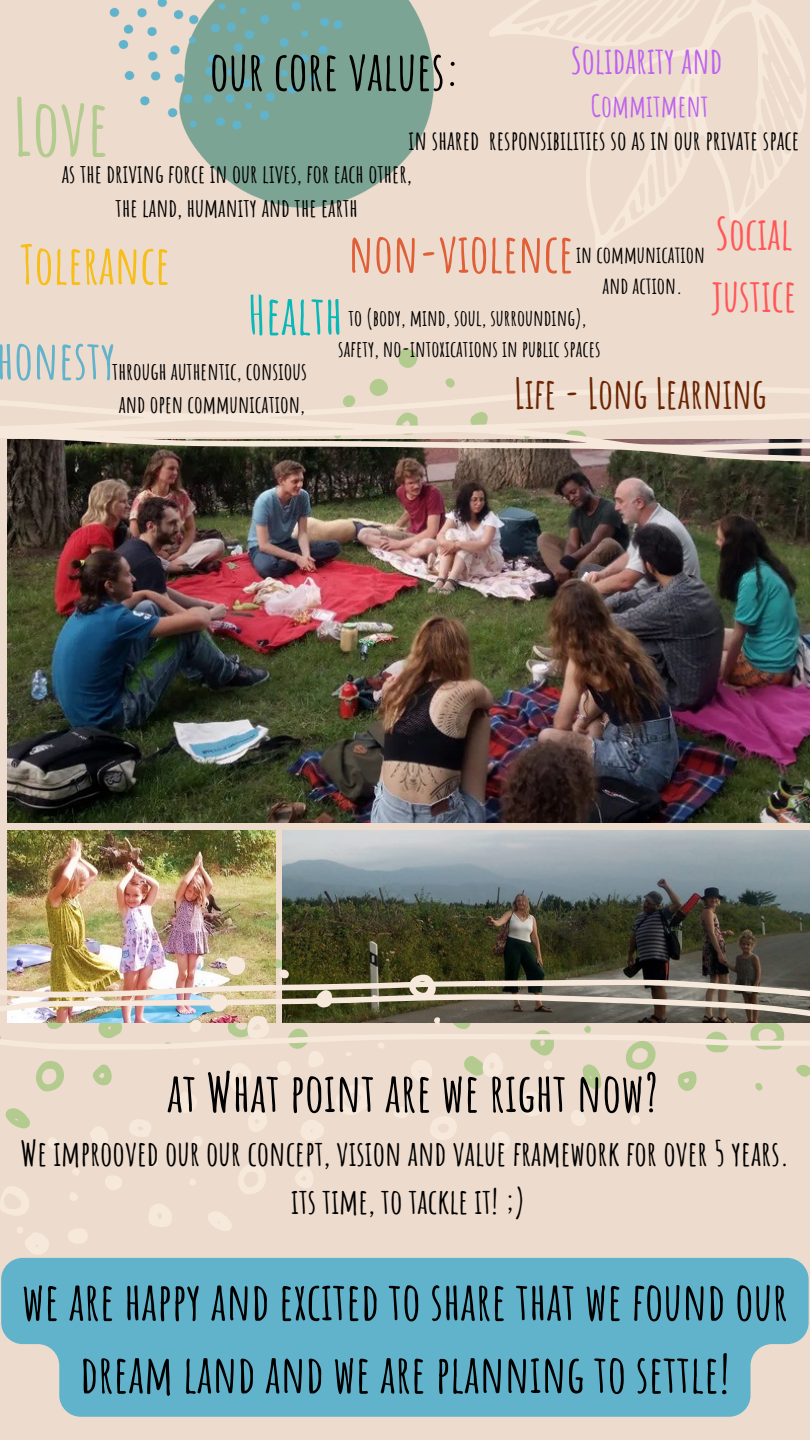
<style>
.page{position:relative;width:810px;height:1440px;background:#eddbcd}
.page>*{position:absolute;margin:0;border:0;box-sizing:border-box;transform-origin:0 0}
.t1{font:700 77.4px "Amatic SC";color:#b4cb90}
.t2{font:700 53.3px "Amatic SC";color:#000}
.t3{font:700 53.3px "Amatic SC";color:#e05f37}
.t4{font:700 53.3px "Amatic SC";color:#f6be17}
.t5{font:700 53.3px "Amatic SC";color:#61b3cb}
.t6{font:700 53.3px "Amatic SC";color:#09b8b8}
.t7{font:700 52.2px/72.7px "Amatic SC";color:#000;text-align:center}
.t8{font:700 44.3px "Amatic SC";color:#ff5757}
.t9{font:700 41.9px "Amatic SC";color:#6b2502}
.t10{font:700 36.3px "Amatic SC";color:#be62ef}
.t11{font:700 34.3px "Amatic SC";color:#000}
.t12{font:700 30.3px "Amatic SC";color:#be62ef}
.t13{font:700 26.3px "Amatic SC";color:#000}
.t14{font:700 25.2px/34.5px "Amatic SC";color:#000;text-align:center}
.t15{font:700 23.8px "Amatic SC";color:#000}
.t16{font:700 23px "Amatic SC";color:#000}
.t17{font:700 22.3px "Amatic SC";color:#000}
</style>
<div class="page">
<svg style="left:36px;top:1061px;width:28px;height:31px"></svg>
<svg style="left:6px;top:1108px;width:24px;height:20px"></svg>
<svg style="left:92px;top:1065px;width:20px;height:20px"></svg>
<svg style="left:626px;top:1050px;width:30px;height:20px"></svg>
<svg style="left:709px;top:1050px;width:17px;height:3px"></svg>
<svg style="left:582px;top:1064px;width:20px;height:26px"></svg>
<svg style="left:678px;top:1071px;width:19px;height:20px"></svg>
<svg style="left:755px;top:1065px;width:55px;height:26px"></svg>
<svg style="left:369px;top:348px;width:49px;height:39px"></svg>
<svg style="left:445px;top:378px;width:10px;height:9px"></svg>
<img style="left:0;top:387px;width:810px;height:663px">
<svg style="left:336px;top:1085px;width:34px;height:30px"></svg>
<svg style="left:238px;top:1164px;width:28px;height:30px"></svg>
<svg style="left:0;top:1186px;width:29px;height:30px"></svg>
<svg style="left:430px;top:1116px;width:27px;height:24px"></svg>
<svg style="left:519px;top:1092px;width:25px;height:24px"></svg>
<svg style="left:229px;top:1063px;width:22px;height:29px"></svg>
<svg style="left:149px;top:1204px;width:23px;height:23px"></svg>
<svg style="left:301px;top:1120px;width:23px;height:21px"></svg>
<svg style="left:411px;top:1060px;width:21px;height:22px"></svg>
<svg style="left:464px;top:1053px;width:39px;height:24px"></svg>
<svg style="left:208px;top:1211px;width:24px;height:20px"></svg>
<svg style="left:90px;top:1127px;width:18px;height:21px"></svg>
<svg style="left:248px;top:1110px;width:19px;height:22px"></svg>
<svg style="left:129px;top:1120px;width:22px;height:17px"></svg>
<svg style="left:179px;top:1092px;width:18px;height:21px"></svg>
<svg style="left:490px;top:1132px;width:20px;height:19px"></svg>
<svg style="left:68px;top:1229px;width:20px;height:15px"></svg>
<svg style="left:209px;top:955px;width:37px;height:25px"></svg>
<svg style="left:295px;top:1168px;width:18px;height:20px"></svg>
<svg style="left:316px;top:987px;width:28px;height:28px"></svg>
<svg style="left:105px;top:1176px;width:17px;height:14px"></svg>
<svg style="left:571px;top:1110px;width:15px;height:16px"></svg>
<svg style="left:277px;top:1029px;width:47px;height:46px"></svg>
<svg style="left:394px;top:1107px;width:15px;height:11px"></svg>
<img style="left:190px;top:994px;width:79px;height:45px">
<svg style="left:192px;top:1136px;width:10px;height:11px"></svg>
<svg style="left:48px;top:1137px;width:9px;height:11px"></svg>
<svg style="left:631px;top:1115px;width:9px;height:10px"></svg>
<svg style="left:527px;top:1026px;width:33px;height:44px"></svg>
<svg style="left:271px;top:947px;width:30px;height:31px"></svg>
<svg style="left:70px;top:1192px;width:8px;height:9px"></svg>
<svg style="left:72px;top:1169px;width:8px;height:7px"></svg>
<svg style="left:366px;top:1145px;width:8px;height:7px"></svg>
<svg style="left:378px;top:1042px;width:7px;height:7px"></svg>
<svg style="left:151px;top:1159px;width:7px;height:7px"></svg>
<svg style="left:17px;top:1227px;width:32px;height:28px"></svg>
<svg style="left:190px;top:1179px;width:6px;height:6px"></svg>
<svg style="left:403px;top:910px;width:93px;height:123px"></svg>
<svg style="left:193px;top:1058px;width:7px;height:7px"></svg>
<svg style="left:365px;top:995px;width:20px;height:28px"></svg>
<svg style="left:346px;top:1052px;width:5px;height:4px"></svg>
<svg style="left:433px;top:0;width:369px;height:251px"></svg>
<svg style="left:758px;top:62px;width:48px;height:72px"></svg>
<svg style="left:675px;top:131px;width:9px;height:9px"></svg>
<img style="left:109px;top:0;width:324px;height:207px">
<svg style="left:1px;top:1258px;width:808px;height:159px;background:#6bb5cb"></svg>
<p class="t1" style="left:13px;top:77px;width:98px">Love</p>
<p class="t10" style="left:571px;top:37px;width:153px">Solidarity and</p>
<p class="t12" style="left:591px;top:86px;width:119px">Commitment</p>
<p class="t13" style="left:408px;top:123px;width:392px">in shared responsibilities so as in our private space</p>
<p class="t2" style="left:210px;top:36px;width:252px">our core values:</p>
<p class="t14" style="left:62px;top:156px;width:352px">as the driving force in our lives, for each other, the land, humanity and the earth</p>
<p class="t8" style="left:716px;top:205px;width:79px">Social</p>
<p class="t8" style="left:712px;top:267px;width:86px">justice</p>
<p class="t3" style="left:348px;top:219px;width:227px">non-violence</p>
<p class="t4" style="left:20px;top:230px;width:151px">Tolerance</p>
<p class="t16" style="left:576px;top:240px;width:130px">in communication</p>
<p class="t16" style="left:603px;top:271px;width:82px">and action.</p>
<p class="t6" style="left:248px;top:281px;width:96px">Health</p>
<p class="t17" style="left:348px;top:303px;width:240px">to (body, mind, soul, surrounding),</p>
<p class="t17" style="left:338px;top:334px;width:264px">safety, no-intoxications in public spaces</p>
<p class="t5" style="left:-4px;top:326px;width:121px">honesty</p>
<p class="t15" style="left:112px;top:356px;width:196px">through authentic, consious</p>
<p class="t15" style="left:119px;top:389px;width:188px">and open communication,</p>
<p class="t9" style="left:514px;top:366px;width:254px">Life - Long Learning</p>
<p class="t2" style="left:167px;top:1058px;width:493px">at What point are we right now?</p>
<p class="t11" style="left:21px;top:1132px;width:771px">We improoved our our concept, vision and value framework for over 5 years.</p>
<p class="t11" style="left:291px;top:1180px;width:236px">its time, to tackle it! ;)</p>
<p class="t7" style="left:22px;top:1264px;width:767px">we are happy and excited to share that we found our dream land and we are planning to settle!</p>
</div>
